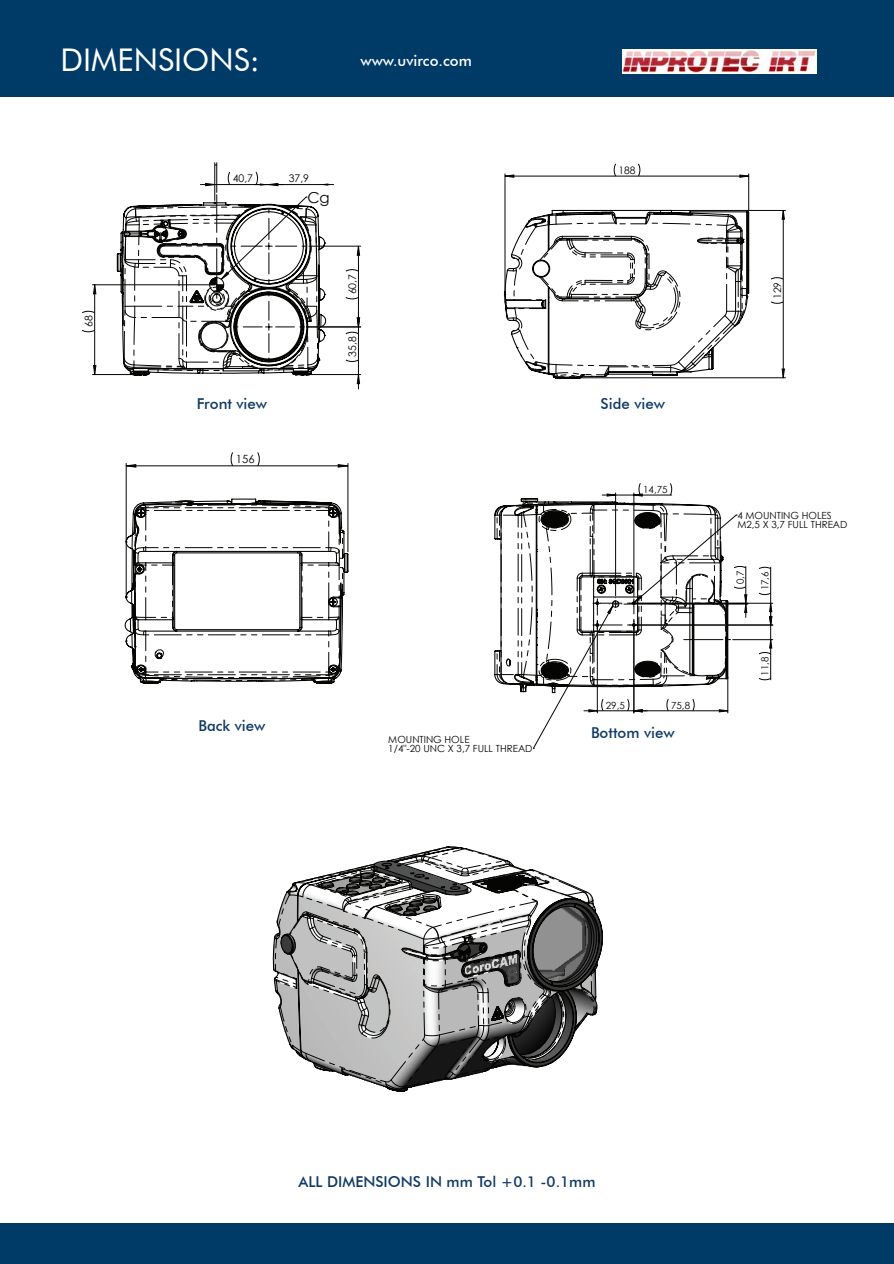
<style>
.page{position:relative;width:894px;height:1264px;background:#fff}
.page>*{position:absolute;margin:0;border:0;box-sizing:border-box;transform-origin:0 0}
.t1{font:31.35px "Futura BT";color:#fff}
.t2{font:500 15px "Futura BT";color:#103b65}
.t3{font:500 15px "Futura BT";color:#fff}
.t4{font:15px "Century Gothic";color:#050504}
.t5{font:11.25px "Century Gothic";color:#050504}
.t6{font:10.5px "Century Gothic";color:#050504}
.t7{font:10.35px "Century Gothic";color:#050504}
.t8{font:9.75px/9.6px "Century Gothic";color:#050504}
</style>
<div class="page">
<div style="left:0;top:1223px;width:893px;height:40px;background:#003b67"></div>
<div style="left:0;top:0;width:893px;height:97px;background:#003b67"></div>
<hr style="left:303px;top:374px;width:57px;height:1px;background:#050504">
<hr style="left:309px;top:246px;width:51px;height:1px;background:#050504">
<hr style="left:306px;top:326px;width:54px;height:1px;background:#050504">
<svg style="left:345px;top:245px;width:15px;height:144px"></svg>
<hr style="left:92px;top:374px;width:51px;height:1px;background:#050504">
<hr style="left:92px;top:284px;width:122px;height:1px;background:#050504">
<svg style="left:82px;top:284px;width:15px;height:91px"></svg>
<svg style="left:116px;top:163px;width:217px;height:213px"></svg>
<svg style="left:124px;top:452px;width:225px;height:232px"></svg>
<svg style="left:637px;top:163px;width:3px;height:13px"></svg>
<svg style="left:613px;top:163px;width:3px;height:13px"></svg>
<hr style="left:505px;top:176px;width:243px;height:1px;background:#050504">
<hr style="left:748px;top:174px;width:1px;height:36px;background:#050504">
<hr style="left:504px;top:174px;width:1px;height:118px;background:#050504">
<hr style="left:570px;top:377px;width:215px;height:1px;background:#050504">
<hr style="left:662px;top:210px;width:123px;height:1px;background:#050504">
<svg style="left:739px;top:174px;width:10px;height:4px"></svg>
<svg style="left:504px;top:174px;width:10px;height:4px"></svg>
<svg style="left:770px;top:211px;width:15px;height:167px"></svg>
<svg style="left:503px;top:209px;width:247px;height:170px"></svg>
<svg style="left:758px;top:566px;width:13px;height:3px"></svg>
<svg style="left:758px;top:592px;width:12px;height:3px"></svg>
<hr style="left:770px;top:567px;width:1px;height:36px;background:#050504">
<hr style="left:631px;top:602px;width:141px;height:1px;background:#050504">
<hr style="left:632px;top:624px;width:140px;height:1px;background:#050504">
<hr style="left:732px;top:639px;width:40px;height:1px;background:#050504">
<svg style="left:758px;top:602px;width:14px;height:78px"></svg>
<svg style="left:494px;top:483px;width:253px;height:266px"></svg>
<svg style="left:273px;top:846px;width:325px;height:244px"></svg>
<img style="left:622px;top:49px;width:194px;height:24px">
<h1 class="t1" style="left:60px;top:41px;width:201px">DIMENSIONS:</h1>
<h2 class="t3" style="left:360px;top:52px;width:113px">www.uvirco.com</h2>
<p class="t6" style="left:233px;top:171px;width:22px">40,7</p>
<p class="t6" style="left:288px;top:171px;width:22px">37,9</p>
<p class="t6" style="left:81px;top:327px;width:13px;rotate:-90deg">68</p>
<h2 class="t4" style="left:307px;top:187px;width:24px">Cg</h2>
<p class="t6" style="left:345px;top:294px;width:22px;rotate:-90deg">60,7</p>
<p class="t6" style="left:345px;top:357px;width:22px;rotate:-90deg">35,8</p>
<p class="t7" style="left:618px;top:163px;width:19px">188</p>
<h2 class="t2" style="left:197px;top:394px;width:72px">Front view</h2>
<h2 class="t2" style="left:600px;top:394px;width:66px">Side view</h2>
<p class="t5" style="left:236px;top:451px;width:20px">156</p>
<h2 class="t2" style="left:198px;top:716px;width:69px">Back view</h2>
<p class="t8" style="left:643px;top:484px;width:26px">14,75</p>
<p class="t8" style="left:388px;top:734px;width:146px">MOUNTING HOLE<br>1/4"-20 UNC X 3,7 FULL THREAD</p>
<p class="t8" style="left:605px;top:700px;width:21px">29,5</p>
<p class="t8" style="left:671px;top:700px;width:21px">75,8</p>
<h2 class="t2" style="left:591px;top:723px;width:85px">Bottom view</h2>
<p class="t7" style="left:770px;top:299px;width:19px;rotate:-90deg">129</p>
<p class="t8" style="left:737px;top:510px;width:112px">4 MOUNTING HOLES<br>M2,5 X 3,7 FULL THREAD</p>
<p class="t8" style="left:735px;top:584px;width:15px;rotate:-90deg">0,7</p>
<p class="t8" style="left:760px;top:590px;width:21px;rotate:-90deg">17,6</p>
<p class="t8" style="left:760px;top:675px;width:21px;rotate:-90deg">11,8</p>
<h2 class="t2" style="left:298px;top:1172px;width:298px">ALL DIMENSIONS IN mm Tol +0.1 -0.1mm</h2>
</div>
